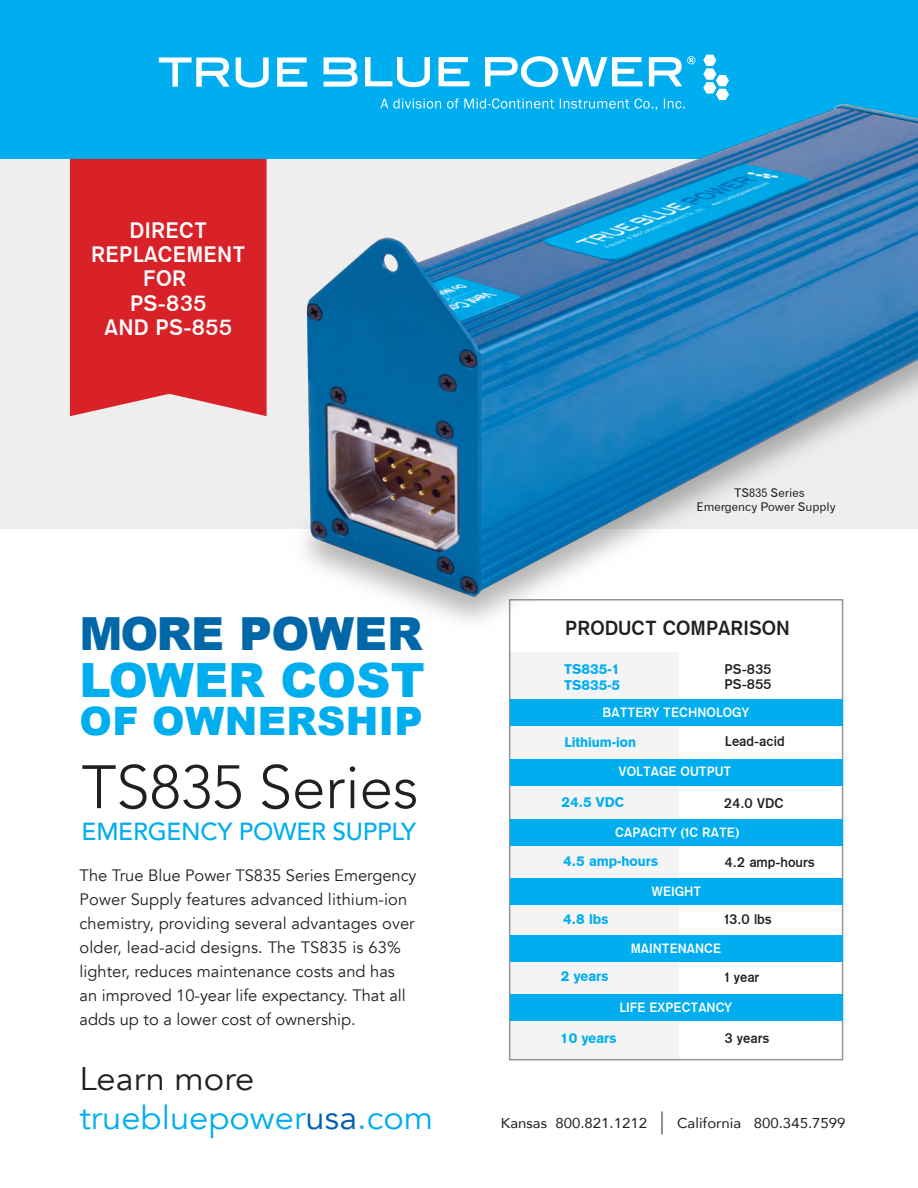
<style>
.page{position:relative;width:918px;height:1188px;background:#fff}
.page>*{position:absolute;margin:0;border:0;box-sizing:border-box;transform-origin:0 0}
.t1{font:300 60.6px "Avenir LT Std";letter-spacing:-.005em;color:#231f20}
.t2{font:900 47.1px "Arial";color:#00aeef}
.t3{font:900 45.6px "Arial";letter-spacing:-.02em;color:#0068a9}
.t4{font:900 39.15px "Arial";letter-spacing:.01em;color:#00aeef}
.t5{font:32.85px/39px "Avenir";color:#00aeef;scale:1.05 1}
.t6{font:500 24.45px "Avenir LT Std";letter-spacing:-.01em;color:#00aeef}
.t7{font:22.2px/24.3px "Gothic 725 BT Bold A";letter-spacing:.01em;color:#fff;text-align:center}
.t8{font:20.25px "Gothic 725 BT Bold A";color:#231f20}
.t9{font:16.5px/24px "Avenir";color:#231f20}
.t10{font:14.25px "Avenir";color:#231f20;scale:1.05 1}
.t11{font:13.95px/15.5px "Gothic 725 BT Black A";color:#00aeef}
.t12{font:13.95px/15.5px "Gothic 725 BT Bold A";color:#231f20}
.t13{font:13.35px "Gothic 725 BT Bold A";color:#fff}
.t14{font:12px/14.1px "Gothic 720 BT Roman B";color:#231f20;text-align:center}
.s1{color:#231f20}
.s2{color:#015dab}
</style>
<div class="page">
<div style="left:0;top:137px;width:918px;height:391px;background:#eeeeef"></div>
<div style="left:510px;top:652px;width:169px;height:408px;background:#f4f4f4"></div>
<div style="left:510px;top:700px;width:332px;height:26px;background:#00aeef"></div>
<div style="left:510px;top:759px;width:332px;height:26px;background:#00aeef"></div>
<div style="left:510px;top:819px;width:332px;height:26px;background:#00aeef"></div>
<div style="left:510px;top:878px;width:332px;height:26px;background:#00aeef"></div>
<div style="left:510px;top:935px;width:332px;height:26px;background:#00aeef"></div>
<div style="left:510px;top:994px;width:332px;height:27px;background:#00aeef"></div>
<div style="left:70px;top:159px;width:67px;height:257px;background:#d92128"></div>
<div style="left:0;top:0;width:918px;height:159px;background:#00aeef"></div>
<img style="left:137px;top:103px;width:779px;height:559px">
<svg style="left:159px;top:55px;width:570px;height:55px"></svg>
<svg style="left:662px;top:1112px;width:1px;height:22px"></svg>
<h3 class="t7" style="left:91px;top:218px;width:156px">DIRECT<br>REPLACEMENT<br>FOR<br>PS-835<br>AND PS-855</h3>
<p class="t14" style="left:697px;top:486px;width:141px">TS835 Series<br>Emergency Power Supply</p>
<h3 class="t3" style="left:79px;top:601px;width:345px">MORE POWER</h3>
<h2 class="t2" style="left:79px;top:646px;width:347px">LOWER COST</h2>
<h3 class="t4" style="left:79px;top:692px;width:345px">OF OWNERSHIP</h3>
<p class="t13" style="left:603px;top:705px;width:148px">BATTERY TECHNOLOGY</p>
<p class="t8" style="left:565px;top:617px;width:226px">PRODUCT COMPARISON</p>
<p class="t12" style="left:725px;top:661px;width:48px">PS-835<br>PS-855</p>
<p class="t11" style="left:564px;top:661px;width:58px">TS835-1<br>TS835-5</p>
<p class="t11" style="left:565px;top:734px;width:73px">Lithium-ion</p>
<p class="t12" style="left:725px;top:734px;width:61px">Lead-acid</p>
<h1 class="t1" style="left:82px;top:752px;width:339px">TS835 Series</h1>
<h3 class="t6" style="left:82px;top:817px;width:336px">EMERGENCY POWER SUPPLY</h3>
<p class="t9" style="left:80px;top:864px;width:338px">The True Blue Power TS835 Series Emergency Power Supply features advanced lithium-ion chemistry, providing several advantages over older, lead-acid designs. The TS835 is 63% lighter, reduces maintenance costs and has an improved 10-year life expectancy. That all adds up to a lower cost of ownership.</p>
<h3 class="t5" style="left:79px;top:1060px;width:339px"><span class="s1">Learn more </span>truebluepower<span class="s2">usa</span>.com</h3>
<p class="t13" style="left:619px;top:764px;width:114px">VOLTAGE OUTPUT</p>
<p class="t11" style="left:561px;top:795px;width:64px">24.5 VDC</p>
<p class="t12" style="left:724px;top:795px;width:61px">24.0 VDC</p>
<p class="t13" style="left:615px;top:825px;width:126px">CAPACITY (1C RATE)</p>
<p class="t11" style="left:563px;top:853px;width:97px">4.5 amp-hours</p>
<p class="t12" style="left:725px;top:854px;width:92px">4.2 amp-hours</p>
<p class="t13" style="left:651px;top:884px;width:51px">WEIGHT</p>
<p class="t11" style="left:563px;top:911px;width:47px">4.8 lbs</p>
<p class="t12" style="left:725px;top:912px;width:49px">13.0 lbs</p>
<p class="t13" style="left:631px;top:940px;width:92px">MAINTENANCE</p>
<p class="t11" style="left:561px;top:969px;width:49px">2 years</p>
<p class="t12" style="left:725px;top:970px;width:36px">1 year</p>
<p class="t13" style="left:619px;top:1000px;width:114px">LIFE EXPECTANCY</p>
<p class="t11" style="left:560px;top:1030px;width:58px">10 years</p>
<p class="t12" style="left:725px;top:1031px;width:47px">3 years</p>
<p class="t10" style="left:501px;top:1112px;width:141px">Kansas 800.821.1212</p>
<p class="t10" style="left:677px;top:1112px;width:162px">California 800.345.7599</p>
</div>
